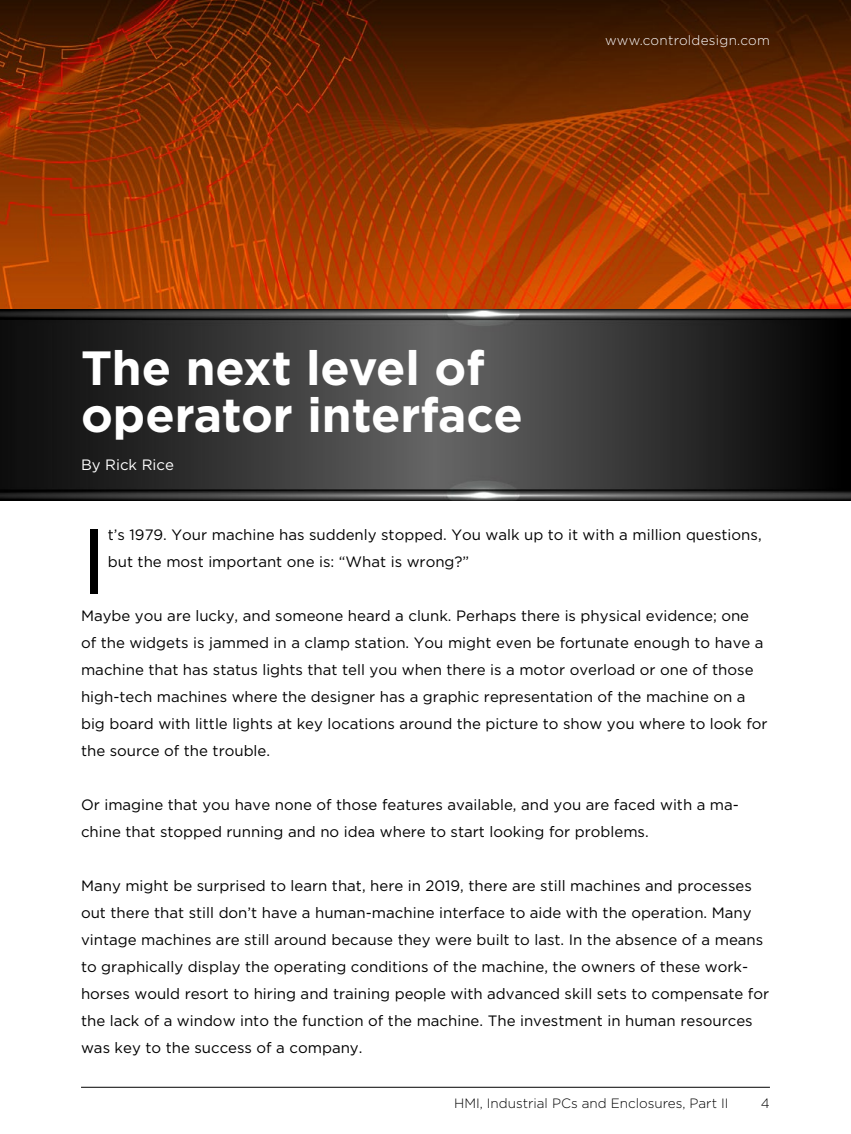
<style>
.page{position:relative;width:851px;height:1134px;background:#fff}
.page>*{position:absolute;margin:0;border:0;box-sizing:border-box;transform-origin:0 0}
.t1{font:92.1px "Gotham";color:#000}
.t2{font:700 48px/46.5px "Gotham";color:#fff}
.t3{font:15px/27px "Gotham";color:#000}
.t4{font:15px "Gotham";color:#fff}
.t5{font:300 13.5px "Gotham";color:#000}
.t6{font:300 13.5px "Gotham";letter-spacing:.02em;color:#fff}
</style>
<div class="page">
<img style="left:0;top:0;width:850px;height:310px">
<img style="left:0;top:310px;width:850px;height:190px">
<hr style="left:81px;top:1087px;width:689px;height:1px;background:#000">
<p class="t6" style="left:605px;top:32px;width:166px">www.controldesign.com</p>
<h2 class="t2" style="left:81px;top:345px;width:443px">The next level of operator interface</h2>
<p class="t4" style="left:81px;top:455px;width:94px">By Rick Rice</p>
<h1 class="t1" style="left:81px;top:502px;width:28px">I</h1>
<p class="t3" style="left:108px;top:521px;width:655px">t’s 1979. Your machine has suddenly stopped. You walk up to it with a million questions, but the most important one is: “What is wrong?”</p>
<p class="t3" style="left:81px;top:602px;width:688px">Maybe you are lucky, and someone heard a clunk. Perhaps there is physical evidence; one of the widgets is jammed in a clamp station. You might even be fortunate enough to have a machine that has status lights that tell you when there is a motor overload or one of those high-tech machines where the designer has a graphic representation of the machine on a big board with little lights at key locations around the picture to show you where to look for the source of the trouble.</p>
<p class="t3" style="left:81px;top:791px;width:659px">Or imagine that you have none of those features available, and you are faced with a ma&shy;chine that stopped running and no idea where to start looking for problems.</p>
<p class="t3" style="left:81px;top:872px;width:689px">Many might be surprised to learn that, here in 2019, there are still machines and processes out there that still don’t have a human-machine interface to aide with the operation. Many vintage machines are still around because they were built to last. In the absence of a means to graphically display the operating conditions of the machine, the owners of these work&shy;horses would resort to hiring and training people with advanced skill sets to compensate for the lack of a window into the function of the machine. The investment in human resources was key to the success of a company.</p>
<p class="t5" style="left:454px;top:1095px;width:276px">HMI, Industrial PCs and Enclosures, Part II</p>
<p class="t5" style="left:761px;top:1095px;width:10px">4</p>
</div>
